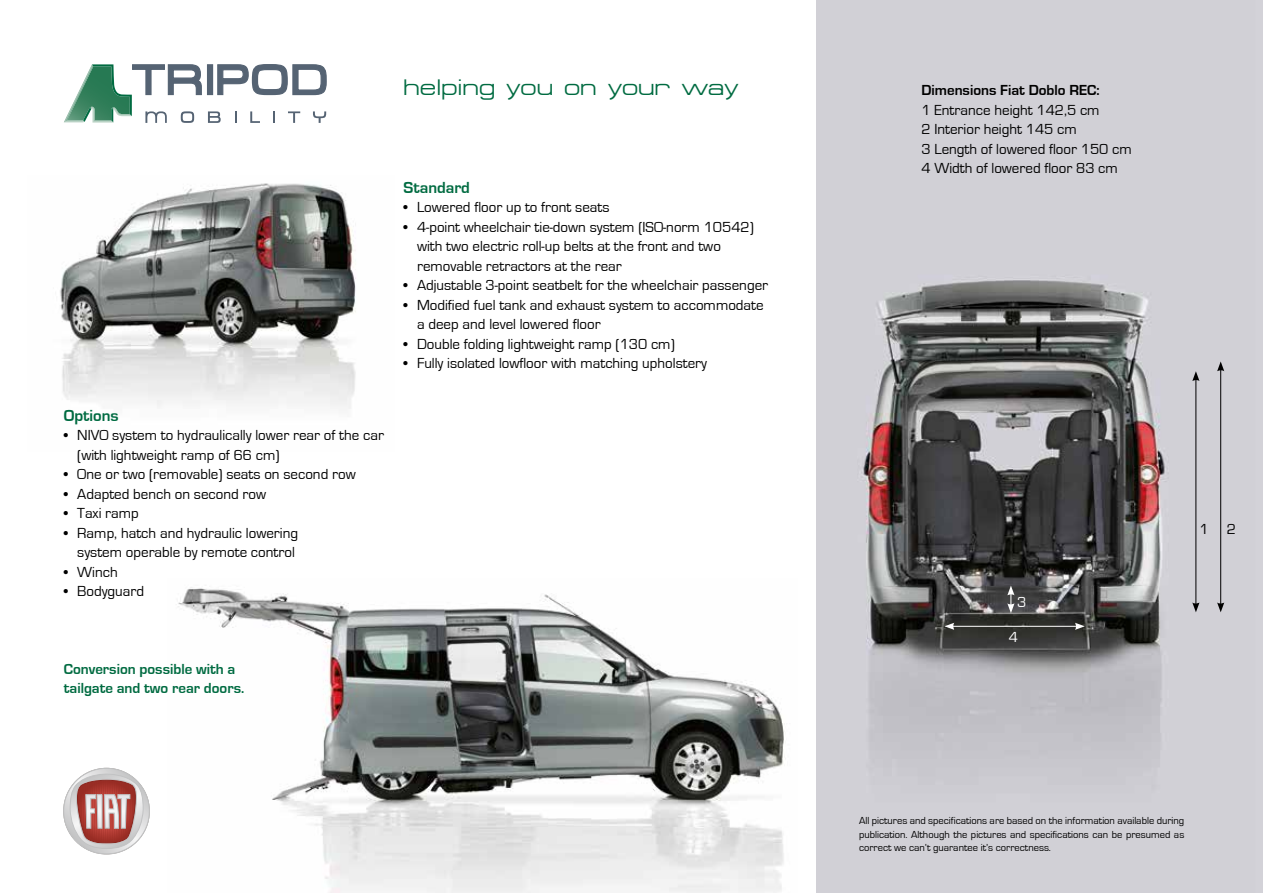
<style>
.page{position:relative;width:1263px;height:893px;background:#fff}
.page>*{position:absolute;margin:0;border:0;box-sizing:border-box;transform-origin:0 0}
.t1{font:22.5px "Micro Extended";color:#006b41}
.t2{font:700 16.5px "Eurostile";color:#006b41}
.t3{font:15px/19.5px "Eurostile";color:#000}
.t4{font:700 15px/19.5px "Eurostile";color:#006b41}
.t5{font:700 15px "Eurostile";color:#000}
.t6{font:15px "Eurostile";color:#fff}
.t7{font:10.5px/13.5px "Eurostile";color:#000;text-align:justify}
</style>
<div class="page">
<img style="left:178px;top:587px;width:608px;height:306px">
<img style="left:60px;top:183px;width:296px;height:226px">
<img style="left:816px;top:0;width:447px;height:893px">
<svg style="left:1007px;top:585px;width:7px;height:28px"></svg>
<hr style="left:1195px;top:379px;width:1px;height:226px;background:#000">
<svg style="left:1192px;top:371px;width:7px;height:10px"></svg>
<svg style="left:1192px;top:602px;width:7px;height:10px"></svg>
<hr style="left:1220px;top:369px;width:1px;height:236px;background:#000">
<svg style="left:1217px;top:361px;width:7px;height:10px"></svg>
<svg style="left:1217px;top:602px;width:7px;height:10px"></svg>
<hr style="left:952px;top:626px;width:125px;height:1px;background:#fff">
<svg style="left:944px;top:623px;width:10px;height:7px"></svg>
<svg style="left:1075px;top:623px;width:10px;height:7px"></svg>
<div style="left:207px;top:64px;width:6px;height:31px;background:#556373"></div>
<svg style="left:217px;top:64px;width:110px;height:32px"></svg>
<svg style="left:64px;top:64px;width:138px;height:59px"></svg>
<svg style="left:208px;top:111px;width:13px;height:12px"></svg>
<svg style="left:235px;top:111px;width:2px;height:12px"></svg>
<svg style="left:250px;top:111px;width:10px;height:12px"></svg>
<svg style="left:273px;top:111px;width:2px;height:12px"></svg>
<svg style="left:288px;top:111px;width:12px;height:12px"></svg>
<svg style="left:313px;top:111px;width:13px;height:12px"></svg>
<svg style="left:64px;top:768px;width:85px;height:86px"></svg>
<svg style="left:70px;top:768px;width:73px;height:81px"></svg>
<h1 class="t1" style="left:403px;top:76px;width:336px">helping you on your way</h1>
<p class="t2" style="left:64px;top:406px;width:56px">Options</p>
<p class="t3" style="left:77px;top:426px;width:308px;text-indent:-14px">• NIVO system to hydraulically lower rear of the car (with lightweight ramp of 66 cm)</p>
<p class="t3" style="left:64px;top:465px;width:293px">• One or two (removable) seats on second row</p>
<p class="t3" style="left:64px;top:484px;width:204px">• Adapted bench on second row</p>
<p class="t3" style="left:64px;top:504px;width:77px">• Taxi ramp</p>
<p class="t3" style="left:64px;top:523px;width:236px;text-align:right">• Ramp, hatch and hydraulic lowering system operable by remote control</p>
<p class="t3" style="left:64px;top:562px;width:56px">• Winch</p>
<p class="t3" style="left:64px;top:582px;width:82px">• Bodyguard</p>
<p class="t2" style="left:403px;top:178px;width:68px">Standard</p>
<p class="t3" style="left:403px;top:198px;width:207px">• Lowered floor up to front seats</p>
<p class="t3" style="left:417px;top:217px;width:338px;text-indent:-14px">• 4-point wheelchair tie-down system (ISO-norm 10542) with two electric roll-up belts at the front and two removable retractors at the rear</p>
<p class="t3" style="left:403px;top:276px;width:366px">• Adjustable 3-point seatbelt for the wheelchair passenger</p>
<p class="t3" style="left:417px;top:295px;width:348px;text-indent:-14px">• Modified fuel tank and exhaust system to accommodate a deep and level lowered floor</p>
<p class="t3" style="left:403px;top:334px;width:273px">• Double folding lightweight ramp (130 cm)</p>
<p class="t3" style="left:403px;top:354px;width:305px">• Fully isolated lowfloor with matching upholstery</p>
<p class="t4" style="left:64px;top:659px;width:182px">Conversion possible with a tailgate and two rear doors.</p>
<p class="t5" style="left:921px;top:82px;width:180px">Dimensions Fiat Doblo REC:</p>
<p class="t3" style="left:921px;top:100px;width:212px">1 Entrance height 142,5 cm<br>2 Interior height 145 cm<br>3 Length of lowered floor 150 cm<br>4 Width of lowered floor 83 cm</p>
<p class="t6" style="left:1017px;top:594px;width:11px">3</p>
<p class="t6" style="left:1009px;top:629px;width:11px">4</p>
<p class="t3" style="left:1199px;top:519px;width:38px">1 2</p>
<p class="t7" style="left:859px;top:814px;width:327px">All pictures and specifications are based on the information available during publication. Although the pictures and specifications can be presumed as correct we can’t guarantee it’s correctness.</p>
</div>
